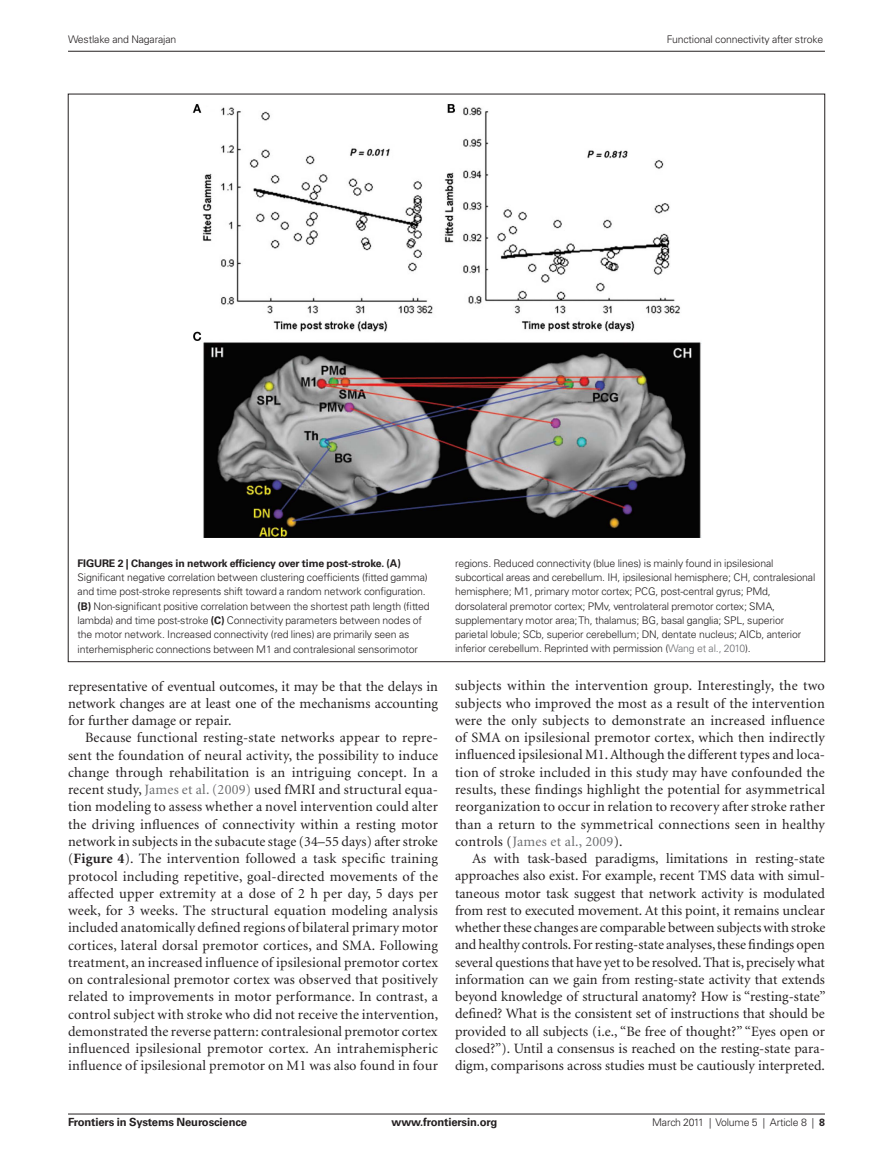
<style>
.page{position:relative;width:893px;height:1170px;background:#fff}
.page>*{position:absolute;margin:0;border:0;box-sizing:border-box;transform-origin:0 0}
.t1{font:14.25px/17.2px "Minion";letter-spacing:.005em;color:#231f20;text-align:justify}
.t2{font:700 11.25px "Univers";letter-spacing:-.015em;color:#231f20}
.t3{font:300 10.5px/14.2px "Univers";letter-spacing:-.015em;color:#231f20}
.t4{font:700 10.5px "Univers";letter-spacing:-.015em;color:#231f20}
.s1{font-weight:700}
.s2{color:#6c6d70}
</style>
<div class="page">
<img style="left:192px;top:104px;width:510px;height:433px">
<hr style="left:68px;top:1113px;width:757px;height:1px;background:#231f20">
<hr style="left:68px;top:51px;width:757px;height:1px;background:#231f20">
<p class="t3" style="left:68px;top:32px;width:110px">Westlake and Nagarajan</p>
<p class="t3" style="left:667px;top:32px;width:158px">Functional connectivity after stroke</p>
<p class="t4" style="left:78px;top:557px;width:325px">Figure 2 | Changes in network efficiency over time post-stroke. (A)</p>
<p class="t3" style="left:78px;top:570px;width:354px">Significant negative correlation between clustering coefficients (fitted gamma) and time post-stroke represents shift toward a random network configuration. <span class="s1">(B)</span> Non-significant positive correlation between the shortest path length (fitted lambda) and time post-stroke <span class="s1">(C)</span> Connectivity parameters between nodes of the motor network. Increased connectivity (red lines) are primarily seen as interhemispheric connections between M1 and contralesional sensorimotor</p>
<p class="t1" style="left:68px;top:677px;width:371px">representative of eventual outcomes, it may be that the delays in network changes are at least one of the mechanisms accounting for further damage or repair.</p>
<p class="t1" style="left:68px;top:729px;width:372px;text-indent:17px">Because functional resting-state networks appear to repre&shy;sent the foundation of neural activity, the possibility to induce change through rehabilitation is an intriguing concept. In a recent study, <span class="s2">James et al. (2009)</span> used fMRI and structural equa&shy;tion modeling to assess whether a novel intervention could alter the driving influences of connectivity within a resting motor network in subjects in the subacute stage (34–55 days) after stroke (<span class="s1">Figure 4</span>). The intervention followed a task specific training protocol including repetitive, goal-directed movements of the affected upper extremity at a dose of 2 h per day, 5 days per week, for 3 weeks. The structural equation modeling analysis included anatomically defined regions of bilateral primary motor cortices, lateral dorsal premotor cortices, and SMA. Following treatment, an increased influence of ipsilesional premotor cortex on contralesional premotor cortex was observed that positively related to improvements in motor performance. In contrast, a control subject with stroke who did not receive the intervention, demonstrated the reverse pattern: contralesional premotor cortex influenced ipsilesional premotor cortex. An intrahemispheric influence of ipsilesional premotor on M1 was also found in four</p>
<p class="t3" style="left:455px;top:556px;width:362px">regions. Reduced connectivity (blue lines) is mainly found in ipsilesional subcortical areas and cerebellum. IH, ipsilesional hemisphere; CH, contralesional hemisphere; M1, primary motor cortex; PCG, post-central gyrus; PMd, dorsolateral premotor cortex; PMv, ventrolateral premotor cortex; SMA, supplementary motor area; Th, thalamus; BG, basal ganglia; SPL, superior parietal lobule; SCb, superior cerebellum; DN, dentate nucleus; AICb, anterior inferior cerebellum. Reprinted with permission (<span class="s2">Wang et al., 2010</span>).</p>
<p class="t1" style="left:455px;top:677px;width:371px">subjects within the intervention group. Interestingly, the two subjects who improved the most as a result of the intervention were the only subjects to demonstrate an increased influence of SMA on ipsilesional premotor cortex, which then indirectly influenced ipsilesional M1. Although the different types and loca&shy;tion of stroke included in this study may have confounded the results, these findings highlight the potential for asymmetrical reorganization to occur in relation to recovery after stroke rather than a return to the symmetrical connections seen in healthy controls (<span class="s2">James et al., 2009</span>).</p>
<p class="t1" style="left:455px;top:850px;width:372px;text-indent:17px">As with task-based paradigms, limitations in resting-state approaches also exist. For example, recent TMS data with simul&shy;taneous motor task suggest that network activity is modulated from rest to executed movement. At this point, it remains unclear whether these changes are comparable between subjects with stroke and healthy controls. For resting-state analyses, these findings open several questions that have yet to be resolved. That is, precisely what information can we gain from resting-state activity that extends beyond knowledge of structural anatomy? How is “resting-state” defined? What is the consistent set of instructions that should be provided to all subjects (i.e., “Be free of thought?” “Eyes open or closed?”). Until a consensus is reached on the resting-state para&shy;digm, comparisons across studies must be cautiously interpreted.</p>
<p class="t2" style="left:68px;top:1115px;width:181px">Frontiers in Systems Neuroscience</p>
<p class="t2" style="left:392px;top:1115px;width:107px">www.frontiersin.org</p>
<p class="t3" style="left:652px;top:1115px;width:174px">March 2011 | Volume 5 | Article 8 | <span class="s1">8</span></p>
</div>
